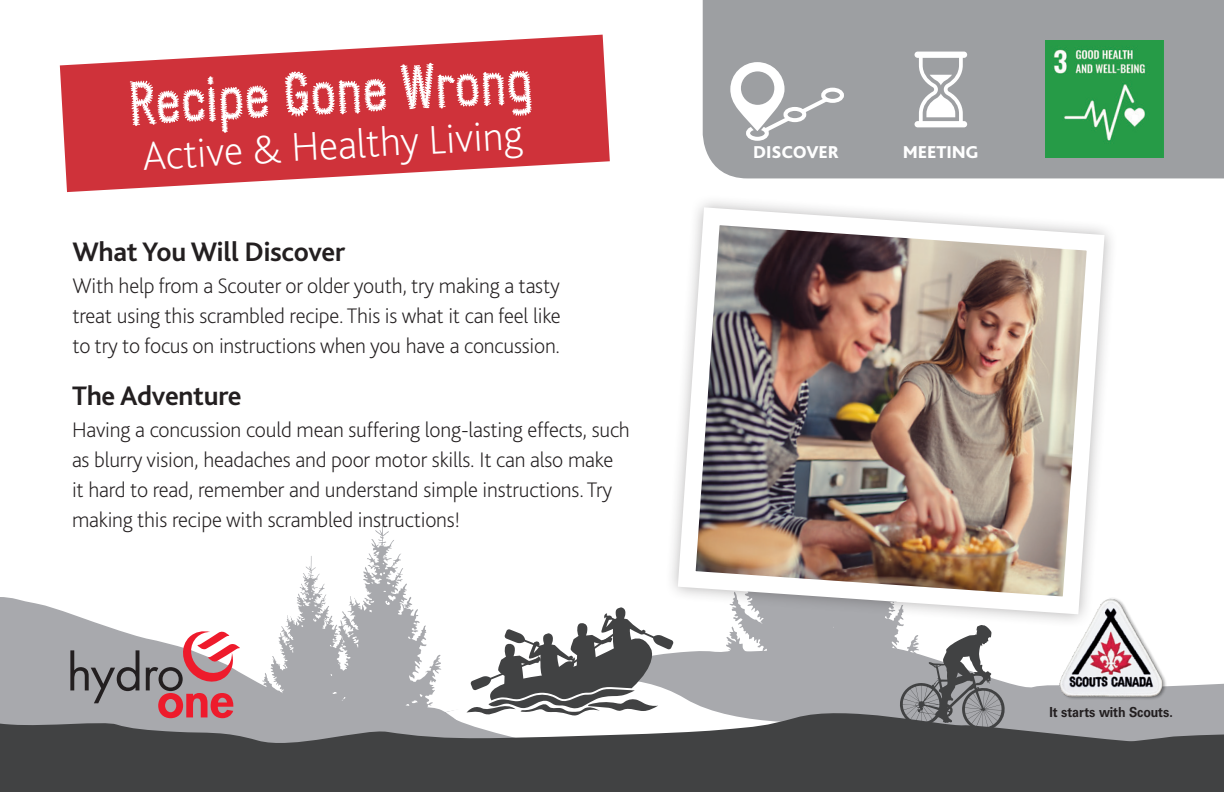
<style>
.page{position:relative;width:1224px;height:792px;background:#fff}
.page>*{position:absolute;margin:0;border:0;box-sizing:border-box;transform-origin:0 0}
.t1{font:62px "Conference Call BH Line Two";color:#fff}
.t2{font:200 42px "Bliss 2";color:#fff}
.t3{font:700 28px "Bliss 2";letter-spacing:-.01em;color:#231f20}
.t4{font:200 22px/30px "Bliss 2";letter-spacing:-.01em;color:#231f20;text-align:justify}
.t5{font:800 18px "Bliss 2";letter-spacing:-.01em;color:#fff}
.t6{font:700 13.8px "Univers LT Std";color:#231f20;scale:.9 1}
</style>
<div class="page">
<svg style="left:4px;top:536px;width:423px;height:103px"></svg>
<svg style="left:786px;top:628px;width:111px;height:11px"></svg>
<svg style="left:0;top:597px;width:4px;height:42px"></svg>
<svg style="left:0;top:639px;width:897px;height:153px;background:#7e7e80"></svg>
<svg style="left:467px;top:607px;width:207px;height:109px"></svg>
<div style="left:703px;top:0;width:521px;height:178px;background:#9d9fa2"></div>
<svg style="left:60px;top:35px;width:550px;height:157px;fill:#cf323a"></svg>
<img style="left:1118px;top:599px;width:17px;height:26px">
<div style="left:664px;top:194px;width:454px;height:434px;background:#231f20;opacity:.34"></div>
<img style="left:669px;top:198px;width:444px;height:425px">
<img style="left:1046px;top:40px;width:117px;height:118px">
<svg style="left:915px;top:52px;width:52px;height:75px"></svg>
<svg style="left:70px;top:650px;width:69px;height:53px;background:#89898d"></svg>
<svg style="left:146px;top:629px;width:94px;height:89px"></svg>
<div style="left:746px;top:126px;width:23px;height:15px;border:4px solid #fff;border-radius:50%"></div>
<div style="left:823px;top:90px;width:19px;height:11px;background:#9d9fa2;border-radius:50%"></div>
<div style="left:821px;top:88px;width:23px;height:15px;border:4px solid #fff;border-radius:50%"></div>
<svg style="left:727px;top:59px;width:106px;height:80px"></svg>
<div style="left:741px;top:71px;width:33px;height:34px;background:#9d9fa2;border-radius:50%"></div>
<svg style="left:897px;top:625px;width:327px;height:167px"></svg>
<h1 class="t1" style="left:126px;top:63px;width:407px;rotate:-3deg">Recipe Gone Wrong</h1>
<h2 class="t2" style="left:141px;top:129px;width:382px;rotate:-3deg">Active &amp; Healthy Living</h2>
<p class="t3" style="left:72px;top:234px;width:274px">What You Will Discover</p>
<p class="t4" style="left:72px;top:270px;width:490px">With help from a Scouter or older youth, try making a tasty treat using this scrambled recipe. This is what it can feel like to try to focus on instructions when you have a concussion.</p>
<p class="t3" style="left:72px;top:378px;width:171px">The Adventure</p>
<p class="t4" style="left:72px;top:414px;width:559px;text-align:left">Having a concussion could mean suffering long-lasting effects, such as blurry vision, headaches and poor motor skills. It can also make it hard to read, remember and understand simple instructions. Try making this recipe with scrambled instructions!</p>
<p class="t5" style="left:753px;top:141px;width:87px">DISCOVER</p>
<p class="t5" style="left:903px;top:141px;width:77px">MEETING</p>
<p class="t6" style="left:1049px;top:704px;width:139px">It starts with Scouts.</p>
</div>
